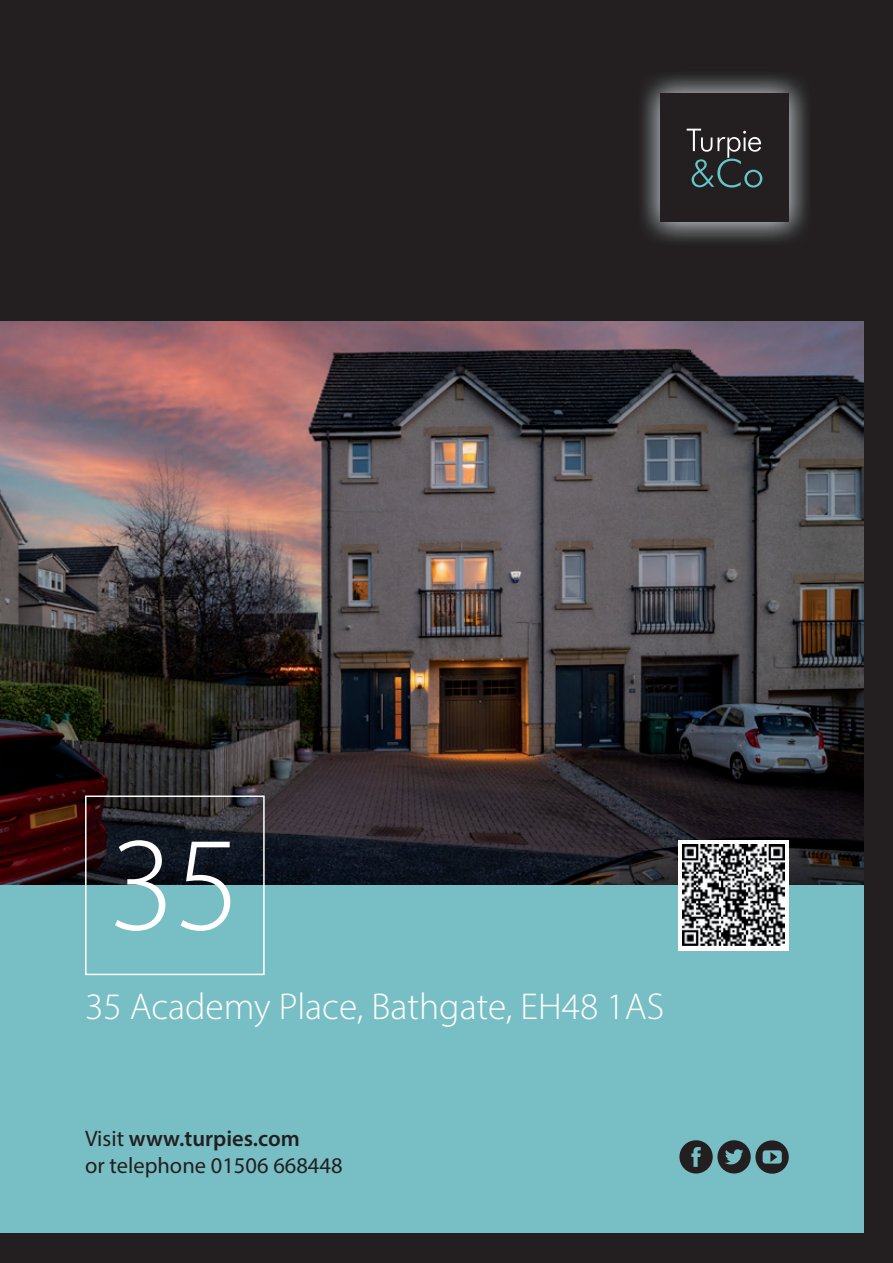
<style>
.page{position:relative;width:893px;height:1263px;background:#231f20}
.page>*{position:absolute;margin:0;border:0;box-sizing:border-box;transform-origin:0 0}
.t1{font:300 135px "Myriad Pro";color:#fff}
.t2{font:300 37.5px "Myriad Pro";color:#fff}
.t3{font:22.5px/27px "Myriad Pro";color:#231f20}
.s1{font-weight:600}
</style>
<div class="page">
<img style="left:0;top:321px;width:863px;height:564px">
<div style="left:0;top:885px;width:863px;height:348px;background:#78bfc5"></div>
<img style="left:642px;top:75px;width:166px;height:167px">
<div style="left:660px;top:94px;width:129px;height:128px;background:#231f20"></div>
<svg style="left:687px;top:129px;width:75px;height:59px"></svg>
<svg style="left:679px;top:1140px;width:110px;height:34px"></svg>
<div style="left:85px;top:795px;width:180px;height:180px;border:2px solid #fff"></div>
<div style="left:678px;top:840px;width:111px;height:110px;background:#fff"></div>
<img style="left:683px;top:844px;width:101px;height:102px">
<h1 class="t1" style="left:109px;top:803px;width:133px">35</h1>
<h2 class="t2" style="left:85px;top:983px;width:581px">35 Academy Place, Bathgate, EH48 1AS</h2>
<p class="t3" style="left:85px;top:1125px;width:259px">Visit <span class="s1">www.turpies.com<br></span>or telephone 01506 668448</p>
</div>
